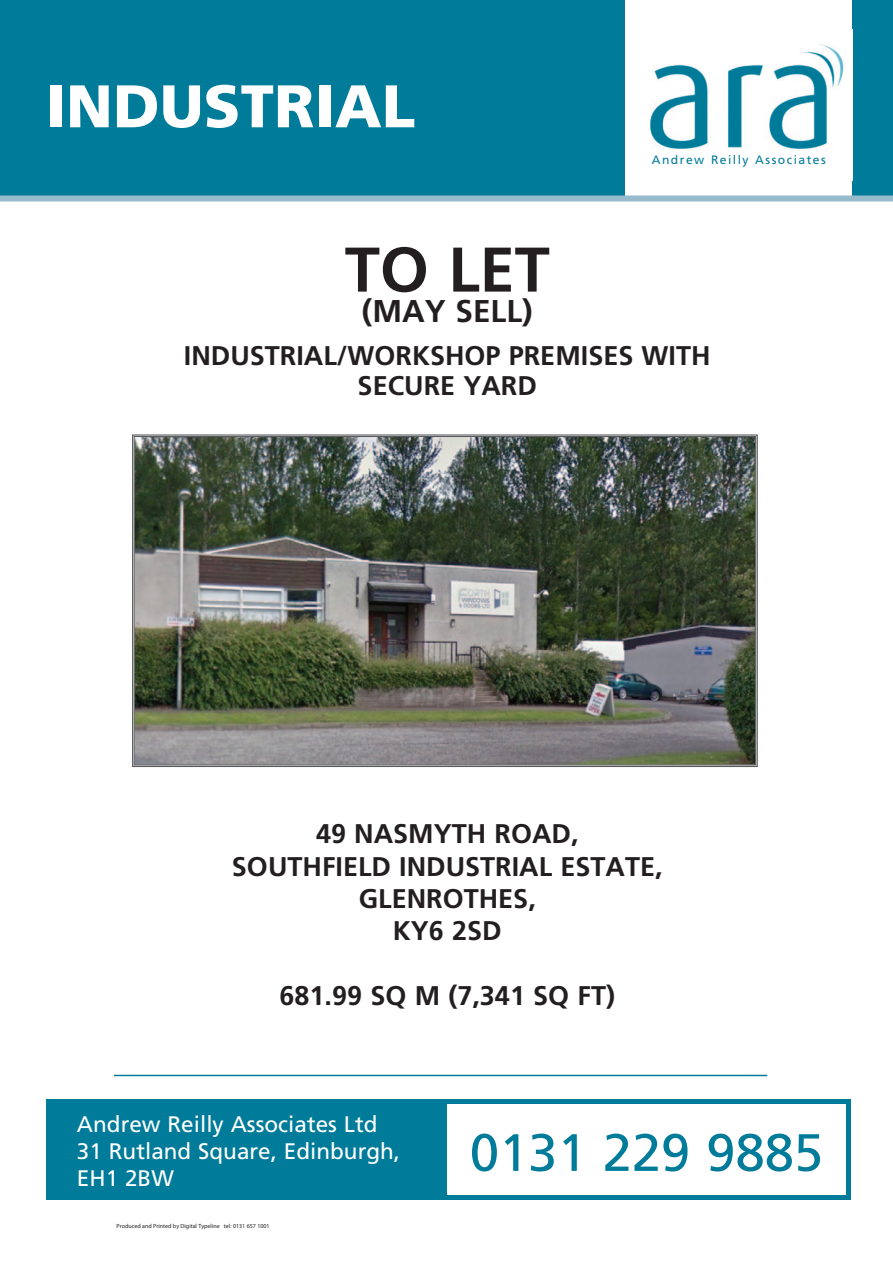
<style>
.page{position:relative;width:893px;height:1263px;background:#fff}
.page>*{position:absolute;margin:0;border:0;box-sizing:border-box;transform-origin:0 0}
.t1{font:700 63px "Frutiger";color:#231f20}
.t2{font:900 60px "Frutiger";letter-spacing:.005em;color:#fff}
.t3{font:52.5px "Frutiger";color:#007b9a}
.t4{font:700 31.5px "Frutiger";color:#231f20}
.t5{font:700 27px/32.4px "Frutiger";color:#231f20;text-align:center}
.t6{font:22.5px/27px "Frutiger";color:#fff}
.t7{font:12.15px "Frutiger";letter-spacing:.12em;color:#007b9a}
.t8{font:6px "Myriad";color:#231f20}
</style>
<div class="page">
<hr style="left:114px;top:1075px;width:653px;height:1px;background:#007b9a">
<div style="left:46px;top:1099px;width:804px;height:101px;background:#007b9a"></div>
<div style="left:447px;top:1104px;width:399px;height:91px;background:#fff"></div>
<div style="left:0;top:0;width:893px;height:200px;background:#007b9a"></div>
<div style="left:626px;top:0;width:226px;height:200px;background:#fff"></div>
<div style="left:0;top:195px;width:893px;height:6px;background:#97bacd"></div>
<img style="left:650px;top:44px;width:194px;height:106px">
<img style="left:132px;top:434px;width:626px;height:333px">
<h2 class="t2" style="left:46px;top:70px;width:371px">INDUSTRIAL</h2>
<p class="t7" style="left:652px;top:153px;width:175px">Andrew Reilly Associates</p>
<h1 class="t1" style="left:345px;top:233px;width:196px">TO LET</h1>
<p class="t4" style="left:362px;top:292px;width:172px">(MAY SELL)</p>
<p class="t5" style="left:184px;top:340px;width:524px;line-height:30px">INDUSTRIAL/WORKSHOP PREMISES WITH<br>SECURE YARD</p>
<p class="t5" style="left:232px;top:817px;width:432px">49 NASMYTH ROAD,<br>SOUTH FIELD INDUSTRIAL ESTATE,<br>GLENROTHES,<br>KY6 2SD</p>
<p class="t5" style="left:280px;top:979px;width:337px">681.99 SQ M (7,341 SQ FT)</p>
<p class="t6" style="left:77px;top:1110px;width:325px">Andrew Reilly Associates Ltd<br>31 Rutland Square, Edinburgh,<br>EH1 2BW</p>
<p class="t8" style="left:117px;top:1223px;width:155px">Produced and Printed by Digital Typeline tel: 0131 657 1001</p>
<h3 class="t3" style="left:470px;top:1122px;width:355px">0131 229 9885</h3>
</div>
